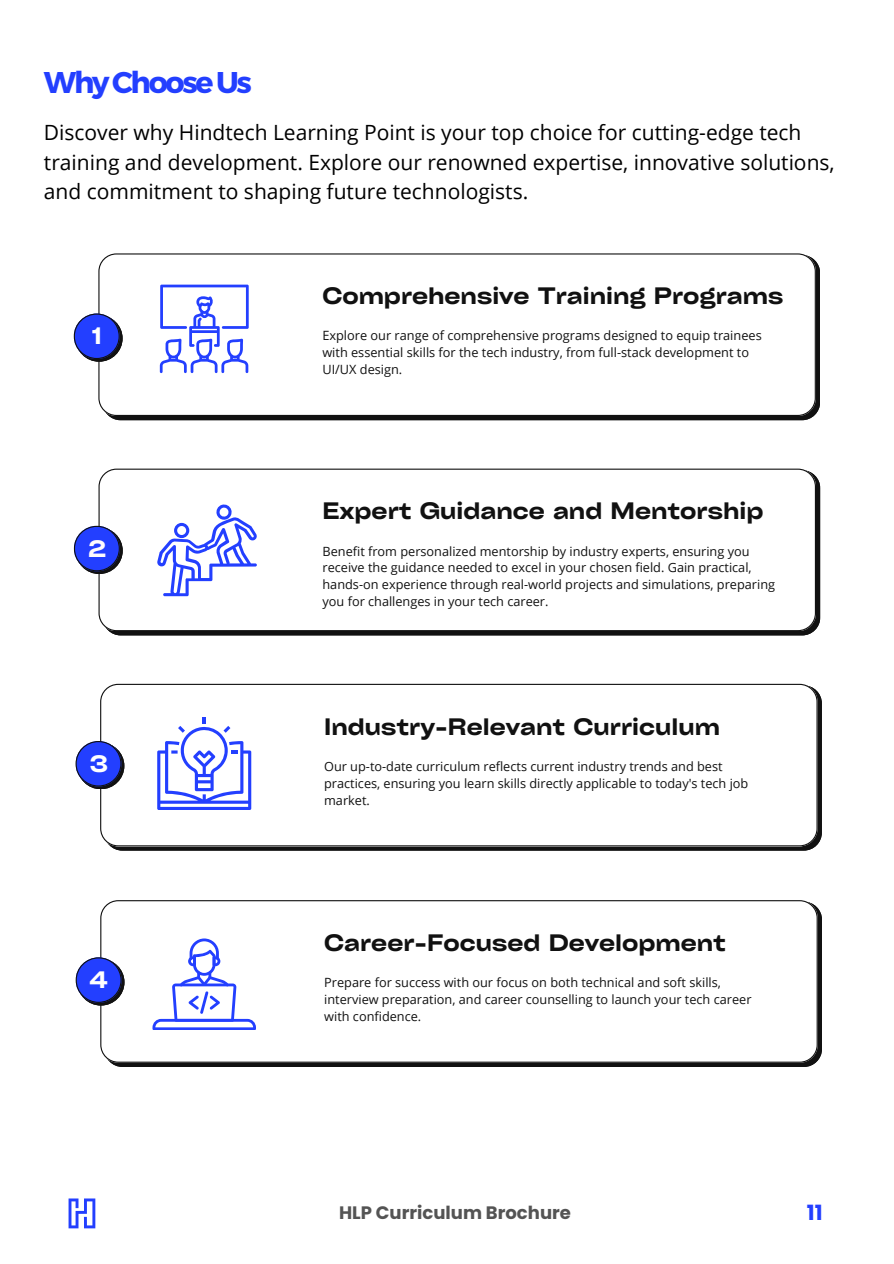
<style>
.page{position:relative;width:894px;height:1264px;background:#fff}
.page>*{position:absolute;margin:0;border:0;box-sizing:border-box;transform-origin:0 0}
.t1{font:700 30px "Montserrat";letter-spacing:-.075em;color:#233fff}
.t2{font:600 expanded 22.8px "Cy Grotesk";color:#111}
.t3{font:600 expanded 22.8px "Cy Grotesk";color:#fff}
.t4{font:600 expanded 22.8px "Cy Grotesk";color:#fefafd}
.t5{font:21px/29.2px "Open Sans";color:#000}
.t6{font:700 21px "Poppins";color:#233fff}
.t7{font:700 18px "Poppins";color:#545454}
.t8{font:12.75px/17px "Open Sans";color:#111}
</style>
<div class="page">
<svg style="left:68px;top:1198px;width:27px;height:30px"></svg>
<div style="left:108px;top:260px;width:711px;height:160px;background:#111"></div>
<svg style="left:108px;top:475px;width:711px;height:160px;background:#181818"></svg>
<svg style="left:98px;top:253px;width:717px;height:162px"></svg>
<svg style="left:98px;top:468px;width:717px;height:162px"></svg>
<svg style="left:109px;top:691px;width:712px;height:159px;background:#333"></svg>
<svg style="left:100px;top:683px;width:717px;height:162px"></svg>
<svg style="left:110px;top:907px;width:711px;height:159px;background:#1f1f1f"></svg>
<svg style="left:100px;top:900px;width:717px;height:162px"></svg>
<svg style="left:74px;top:313px;width:49px;height:48px"></svg>
<svg style="left:74px;top:526px;width:49px;height:47px"></svg>
<svg style="left:75px;top:741px;width:49px;height:47px"></svg>
<svg style="left:76px;top:957px;width:48px;height:48px"></svg>
<svg style="left:152px;top:938px;width:104px;height:91px"></svg>
<svg style="left:157px;top:717px;width:94px;height:92px"></svg>
<svg style="left:157px;top:503px;width:100px;height:93px"></svg>
<svg style="left:160px;top:284px;width:89px;height:89px"></svg>
<p class="t1" style="left:44px;top:63px;width:209px">Why Choose Us</p>
<h2 class="t5" style="left:44px;top:118px;width:792px">Discover why Hindtech Learning Point is your top choice for cutting-edge tech training and development. Explore our renowned expertise, innovative solutions, and commitment to shaping future technologists.</h2>
<p class="t3" style="left:92px;top:321px;width:11px">1</p>
<p class="t4" style="left:88px;top:534px;width:19px">2</p>
<p class="t3" style="left:90px;top:749px;width:20px">3</p>
<h2 class="t3" style="left:90px;top:965px;width:19px">4</h2>
<p class="t2" style="left:322px;top:281px;width:462px">Comprehensive Training Programs</p>
<p class="t8" style="left:322px;top:327px;width:441px">Explore our range of comprehensive programs designed to equip trainees with essential skills for the tech industry, from full-stack development to<br>UI/UX design.</p>
<p class="t2" style="left:322px;top:496px;width:442px">Expert Guidance and Mentorship</p>
<h2 class="t8" style="left:322px;top:542px;width:454px">Benefit from personalized mentorship by industry experts, ensuring you receive the guidance needed to excel in your chosen field. Gain practical, hands-on experience through real-world projects and simulations, preparing you for challenges in your tech career.</h2>
<p class="t2" style="left:324px;top:711px;width:397px">Industry-Relevant Curriculum</p>
<p class="t8" style="left:324px;top:757px;width:425px">Our up-to-date curriculum reflects current industry trends and best practices, ensuring you learn skills directly applicable to today's tech job market.</p>
<p class="t2" style="left:324px;top:928px;width:403px">Career-Focused Development</p>
<h2 class="t8" style="left:324px;top:973px;width:428px">Prepare for success with our focus on both technical and soft skills, interview preparation, and career counselling to launch your tech career with confidence.</h2>
<h1 class="t7" style="left:339px;top:1200px;width:233px">HLP Curriculum Brochure</h1>
<h3 class="t6" style="left:806px;top:1198px;width:17px">11</h3>
</div>
